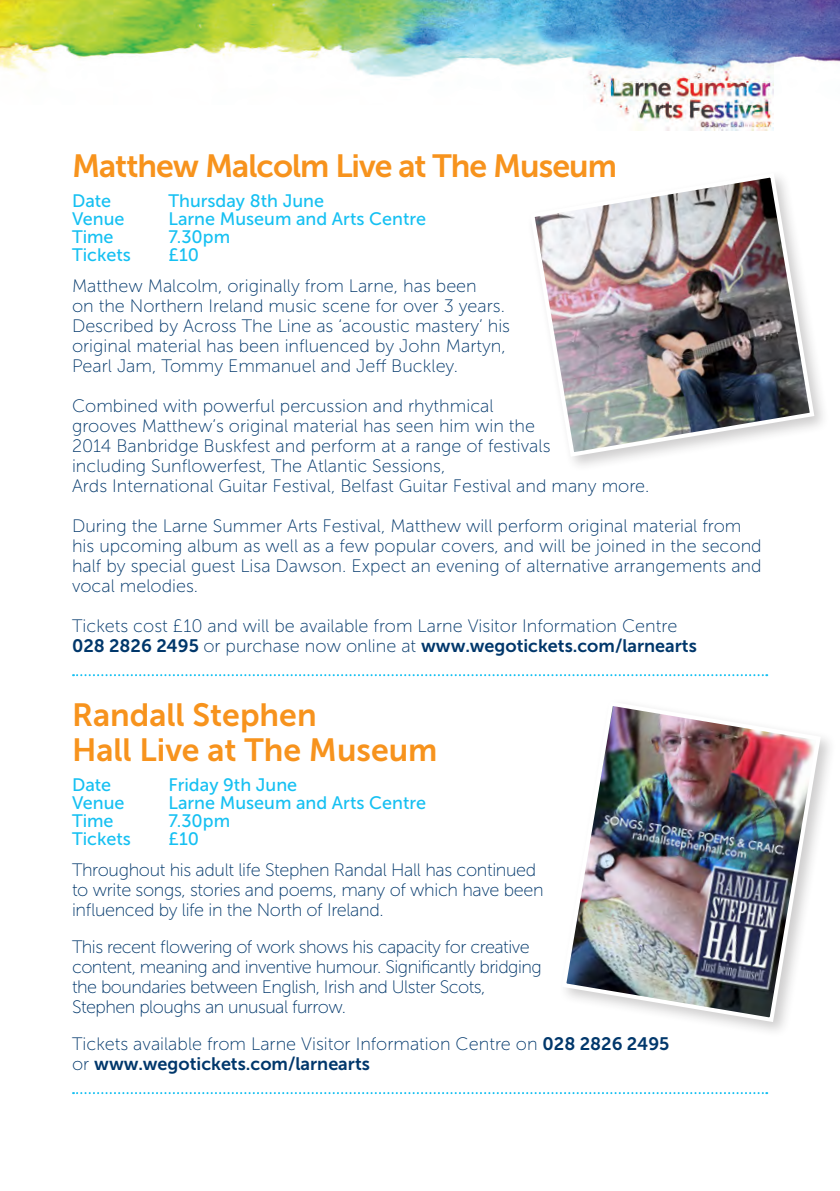
<style>
.page{position:relative;width:840px;height:1191px;background:#fff}
.page>*{position:absolute;margin:0;border:0;box-sizing:border-box;transform-origin:0 0}
.t1{font:32px "Museo Sans 700";color:#f7931d}
.t2{font:32px "Museo Sans 700";letter-spacing:-.03em;color:#f7931d}
.t3{font:18px/20px "Museo Sans 100";color:#00376b}
.t4{font:18px/20px "Museo Sans 100";letter-spacing:-.03em;color:#00376b}
.t5{font:18px/20px "Museo Sans 100";letter-spacing:-.02em;color:#00376b}
.t6{font:18px "Museo Sans 500";color:#15c0f2}
.t7{font:18px "Museo Sans 700";color:#00376b}
.s1{font-family:"Museo Sans 700"}
.s2{font-family:"Museo Sans 100"}
</style>
<div class="page">
<img style="left:0;top:0;width:839px;height:95px">
<svg style="left:73px;top:674px;width:693px;height:2px"></svg>
<svg style="left:73px;top:1092px;width:693px;height:2px"></svg>
<img style="left:534px;top:176px;width:282px;height:283px">
<img style="left:565px;top:706px;width:257px;height:318px">
<img style="left:583px;top:58px;width:189px;height:73px">
<p class="t2" style="left:72px;top:148px;width:546px">Matthew Malcolm Live at The Museum</p>
<p class="t6" style="left:72px;top:191px;width:41px">Date</p>
<p class="t6" style="left:168px;top:191px;width:157px">Thursday 8th June</p>
<p class="t6" style="left:72px;top:209px;width:54px">Venue</p>
<p class="t6" style="left:168px;top:209px;width:259px">Larne Museum and Arts Centre</p>
<p class="t6" style="left:72px;top:227px;width:43px">Time</p>
<p class="t6" style="left:168px;top:227px;width:63px">7.30pm</p>
<p class="t6" style="left:72px;top:245px;width:60px">Tickets</p>
<p class="t6" style="left:168px;top:245px;width:32px">£10</p>
<p class="t3" style="left:72px;top:276px;width:439px">Matthew Malcolm, originally from Larne, has been<br>on the Northern Ireland music scene for over 3 years.<br>Described by Across The Line as ‘acoustic mastery’ his original material has been influenced by John Martyn, Pearl Jam, Tommy Emmanuel and Jeff Buckley.</p>
<p class="t3" style="left:72px;top:396px;width:480px">Combined with powerful percussion and rhythmical grooves Matthew’s original material has seen him win the<br>2014 Banbridge Buskfest and perform at a range of festivals</p>
<p class="t3" style="left:72px;top:456px;width:374px">including Sunflowerfest, The Atlantic Sessions,</p>
<p class="t3" style="left:72px;top:476px;width:578px">Ards International Guitar Festival, Belfast Guitar Festival and many more.</p>
<p class="t3" style="left:72px;top:516px;width:690px">During the Larne Summer Arts Festival, Matthew will perform original material from his upcoming album as well as a few popular covers, and will be joined in the second half by special guest Lisa Dawson. Expect an evening of alternative arrangements and vocal melodies.</p>
<p class="t3" style="left:72px;top:616px;width:626px">Tickets cost £10 and will be available from Larne Visitor Information Centre<br><span class="s1">028 2826 2495</span> or purchase now online at <span class="s1">www.wegotickets.com/larnearts</span></p>
<p class="t1" style="left:72px;top:697px;width:246px">Randall Stephen</p>
<p class="t1" style="left:72px;top:732px;width:367px">Hall Live at The Museum</p>
<p class="t6" style="left:72px;top:774px;width:41px">Date</p>
<p class="t6" style="left:168px;top:774px;width:130px">Friday 9th June</p>
<p class="t6" style="left:72px;top:792px;width:54px">Venue</p>
<p class="t6" style="left:168px;top:792px;width:259px">Larne Museum and Arts Centre</p>
<p class="t6" style="left:72px;top:810px;width:43px">Time</p>
<p class="t6" style="left:168px;top:810px;width:63px">7.30pm</p>
<p class="t6" style="left:72px;top:828px;width:60px">Tickets</p>
<p class="t6" style="left:168px;top:828px;width:32px">£10</p>
<p class="t5" style="left:72px;top:860px;width:473px">Throughout his adult life Stephen Randal Hall has continued to write songs, stories and poems, many of which have been influenced by life in the North of Ireland.</p>
<p class="t4" style="left:72px;top:937px;width:471px">This recent flowering of work shows his capacity for creative content, meaning and inventive humour. Significantly bridging the boundaries between English, Irish and Ulster Scots, Stephen ploughs an unusual furrow.</p>
<p class="t3" style="left:72px;top:1034px;width:598px">Tickets available from Larne Visitor Information Centre on <span class="s1">028 2826 2495</span></p>
<p class="t7" style="left:72px;top:1053px;width:299px"><span class="s2">or</span> www.wegotickets.com/larnearts</p>
</div>
